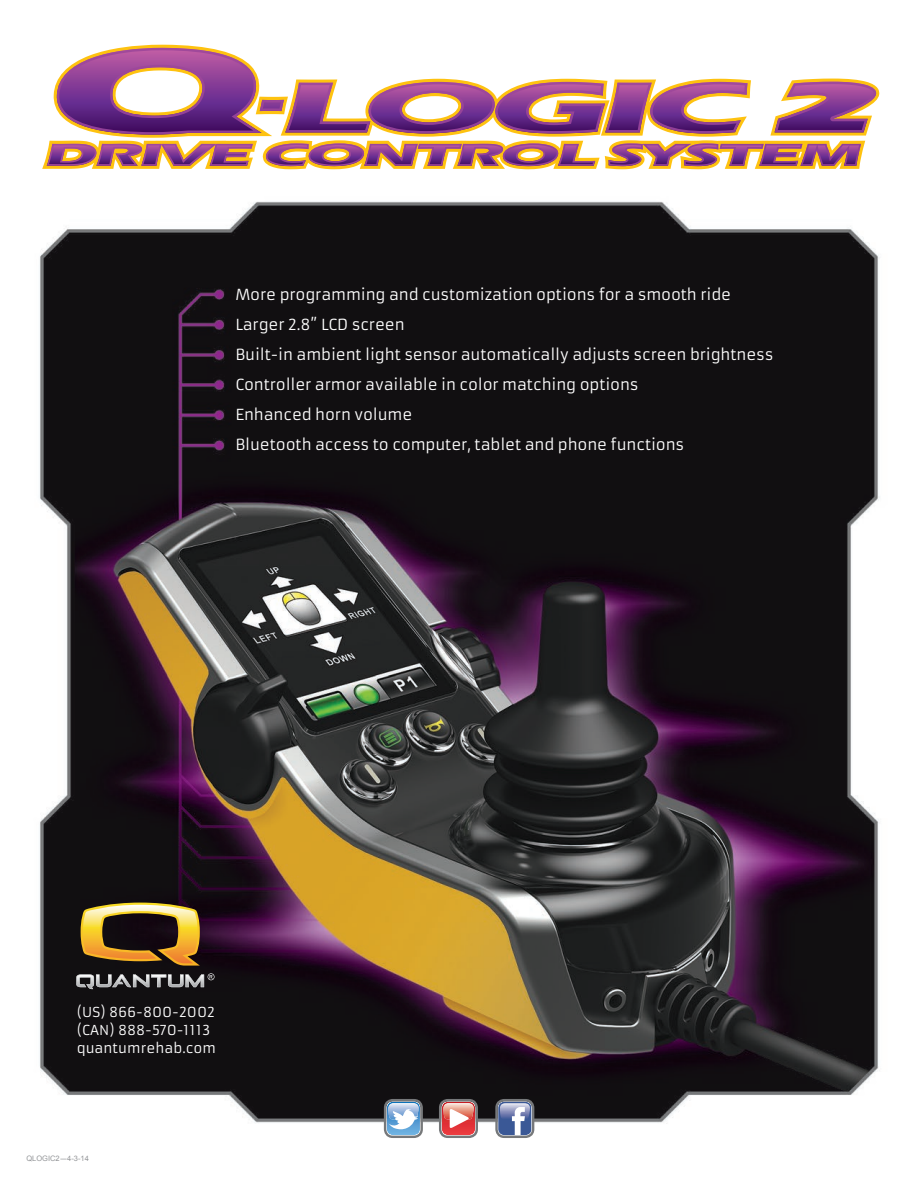
<style>
.page{position:relative;width:918px;height:1188px;background:#fff}
.page>*{position:absolute;margin:0;border:0;box-sizing:border-box;transform-origin:0 0}
.t1{font:15px/30px "Armata";letter-spacing:-.01em;color:#fff}
.t2{font:13.5px/18px "Armata";color:#fff}
.t3{font:7.5px "Arial";color:#939598}
</style>
<div class="page">
<img style="left:39px;top:201px;width:841px;height:924px">
<svg style="left:81px;top:903px;width:119px;height:63px;background:#856831"></svg>
<svg style="left:76px;top:973px;width:139px;height:16px;background:#5d5d5f"></svg>
<svg style="left:387px;top:1102px;width:33px;height:33px"></svg>
<div style="left:384px;top:1099px;width:39px;height:39px;border:2px solid #76787a;border-radius:8px"></div>
<svg style="left:498px;top:1102px;width:33px;height:33px"></svg>
<div style="left:495px;top:1099px;width:39px;height:39px;border:2px solid #76787a;border-radius:8px"></div>
<svg style="left:442px;top:1102px;width:33px;height:33px"></svg>
<div style="left:439px;top:1099px;width:39px;height:39px;border:2px solid #76787a;border-radius:8px"></div>
<svg style="left:42px;top:45px;width:838px;height:124px"></svg>
<p class="t1" style="left:235px;top:280px;width:540px">More programming and customization options for a smooth ride Larger 2.8” LCD screen<br>Built-in ambient light sensor automatically adjusts screen brightness Controller armor available in color matching options<br>Enhanced horn volume<br>Bluetooth access to computer, tablet and phone functions</p>
<p class="t2" style="left:77px;top:1004px;width:141px">(US) 866-800-2002 (CAN) 888-570-1113 quantumrehab.com</p>
<p class="t3" style="left:26px;top:1153px;width:64px">QLOGIC2-4-3-14</p>
</div>
